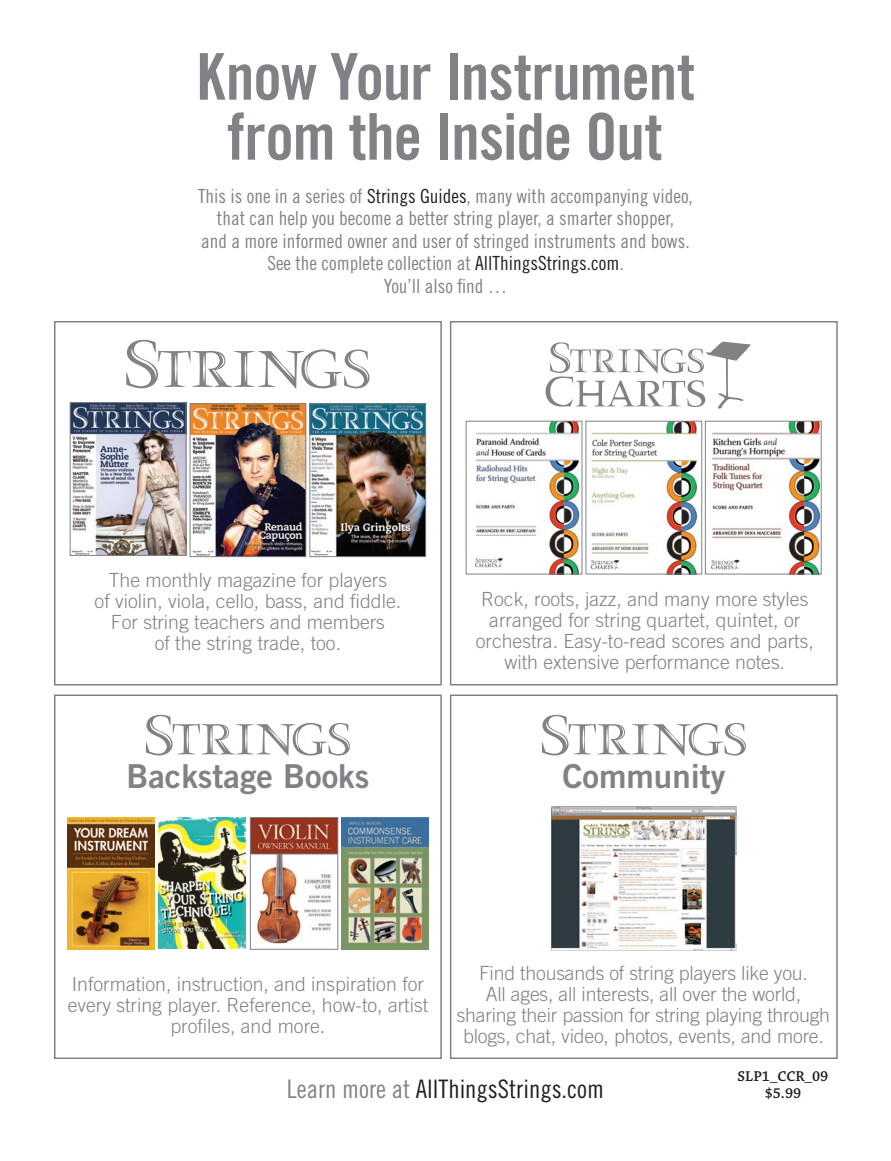
<style>
.page{position:relative;width:891px;height:1161px;background:#fff}
.page>*{position:absolute;margin:0;border:0;box-sizing:border-box;transform-origin:0 0}
.t1{font:64.5px/60px "Trade Gothic Bold Cond Twenty";letter-spacing:-.02em;color:#808285;text-align:center}
.t2{font:33px "Trade Gothic Bold Two";color:#808285}
.t3{font:25.5px "Trade Gothic Cond Eighteen";color:#231f20}
.t4{font:300 19.5px/21px "Trade Gothic";color:#808285;text-align:center}
.t5{font:19.5px/22.5px "Trade Gothic Cond Eighteen";color:#808285;text-align:center}
.t6{font:600 15px/16.5px "Chaparral Pro";color:#231f20;text-align:center}
.s1{color:#231f20}
.s2{color:#808285}
</style>
<div class="page">
<div style="left:450px;top:321px;width:388px;height:365px;border:2px solid #808285"></div>
<div style="left:54px;top:321px;width:388px;height:365px;border:2px solid #808285"></div>
<div style="left:54px;top:694px;width:388px;height:365px;border:2px solid #808285"></div>
<svg style="left:126px;top:339px;width:244px;height:50px"></svg>
<svg style="left:146px;top:714px;width:204px;height:42px"></svg>
<svg style="left:542px;top:714px;width:204px;height:42px"></svg>
<svg style="left:546px;top:342px;width:205px;height:67px"></svg>
<img style="left:72px;top:404px;width:112px;height:150px">
<div style="left:70px;top:402px;width:116px;height:154px;border:1px solid #808285"></div>
<img style="left:192px;top:405px;width:112px;height:150px">
<div style="left:190px;top:403px;width:116px;height:154px;border:1px solid #808285"></div>
<img style="left:311px;top:405px;width:113px;height:150px">
<div style="left:309px;top:403px;width:117px;height:154px;border:1px solid #808285"></div>
<div style="left:450px;top:694px;width:388px;height:365px;border:2px solid #808285"></div>
<img style="left:475px;top:423px;width:105px;height:149px">
<div style="left:466px;top:421px;width:116px;height:153px;border:1px solid #808285"></div>
<img style="left:590px;top:423px;width:108px;height:149px">
<div style="left:586px;top:421px;width:116px;height:153px;border:1px solid #808285"></div>
<img style="left:710px;top:423px;width:110px;height:149px">
<div style="left:705px;top:421px;width:117px;height:153px;border:1px solid #808285"></div>
<img style="left:67px;top:818px;width:88px;height:131px">
<img style="left:158px;top:818px;width:88px;height:131px">
<img style="left:252px;top:819px;width:84px;height:125px">
<div style="left:250px;top:817px;width:88px;height:133px;border:1px solid #808285"></div>
<img style="left:342px;top:818px;width:87px;height:131px">
<img style="left:551px;top:807px;width:185px;height:144px">
<h1 class="t1" style="left:196px;top:46px;width:500px">Know Your Instrument from the Inside Out</h1>
<p class="t5" style="left:198px;top:184px;width:496px">This is one in a series of <span class="s1">Strings Guides</span>, many with accompanying video, that can help you become a better string player, a smarter shopper,<br>and a more informed owner and user of stringed instruments and bows.<br>See the complete collection at <span class="s1">AllThingsStrings.com</span>.<br>You’ll also find …</p>
<p class="t4" style="left:95px;top:569px;width:308px">The monthly magazine for players<br>of violin, viola, cello, bass, and fiddle.<br>For string teachers and members<br>of the string trade, too.</p>
<p class="t4" style="left:476px;top:589px;width:339px">Rock, roots, jazz, and many more styles arranged for string quartet, quintet, or orchestra. Easy-to-read scores and parts, with extensive performance notes.</p>
<h2 class="t2" style="left:126px;top:756px;width:244px">Backstage Books</h2>
<h2 class="t2" style="left:562px;top:756px;width:165px">Community</h2>
<p class="t4" style="left:68px;top:973px;width:362px">Information, instruction, and inspiration for every string player. Reference, how-to, artist profiles, and more.</p>
<p class="t4" style="left:457px;top:962px;width:375px">Find thousands of string players like you.<br>All ages, all interests, all over the world, sharing their passion for string playing through blogs, chat, video, photos, events, and more.</p>
<h3 class="t3" style="left:287px;top:1074px;width:319px"><span class="s2">Learn more at</span> AllThingsStrings.com</h3>
<p class="t6" style="left:738px;top:1069px;width:92px">SLP1_CCR_09 $5.99</p>
</div>
